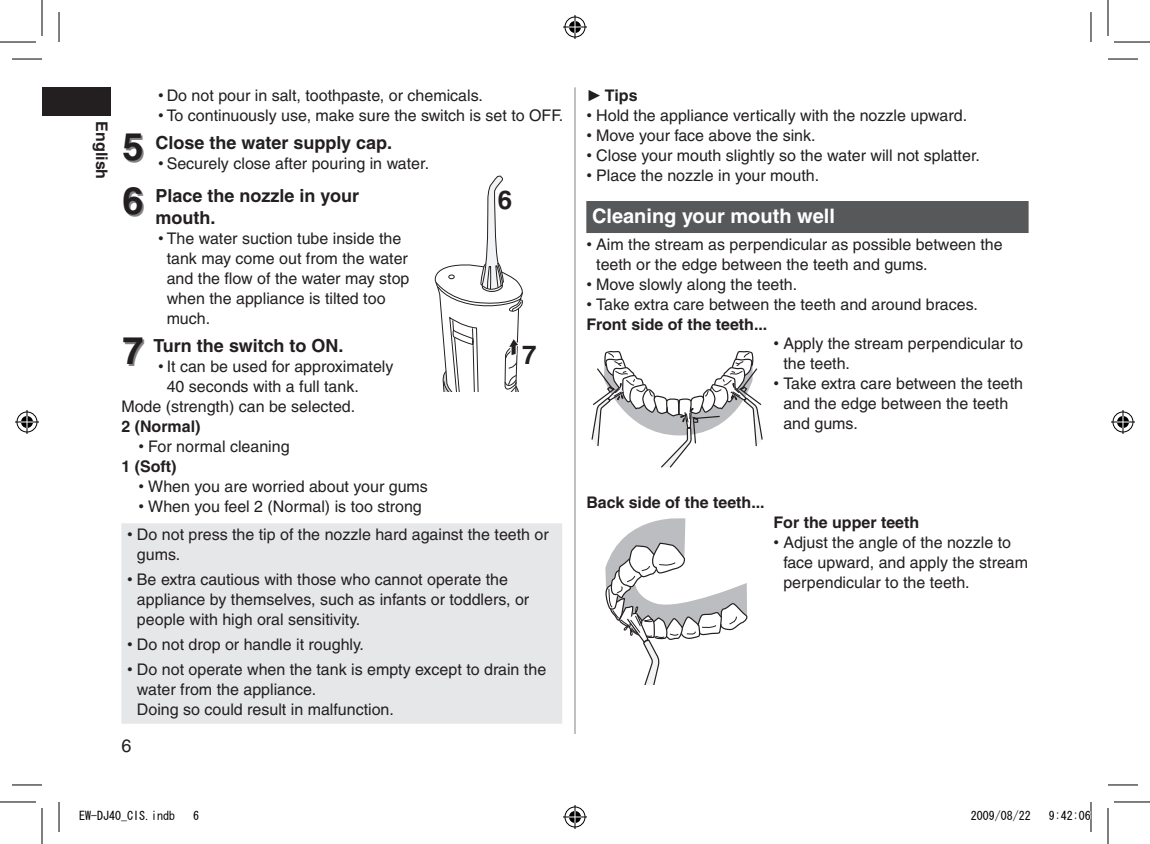
<style>
.page{position:relative;width:1150px;height:844px;background:#fff}
.page>*{position:absolute;margin:0;border:0;box-sizing:border-box;transform-origin:0 0}
.t1{font:700 26px "Helvetica";color:#231f20}
.t2{font:700 20px "Helvetica";color:#fff}
.t3{font:700 18px/22px "Helvetica";color:#231f20}
.t4{font:16px/20px "Helvetica";color:#231f20}
.t5{font:700 16px "Helvetica";color:#231f20}
.t6{font:12px "MS Gothic";color:#000}
.s1{font-family:"Arial"}
.s2{font-size:38px}
.s3{font-weight:700}
.s4{font-family:"Arial";font-weight:400}
</style>
<div class="page">
<div style="left:42px;top:87px;width:68px;height:29px;background:#231f20"></div>
<hr style="left:574px;top:87px;width:1px;height:647px;background:#808285">
<svg style="left:434px;top:176px;width:89px;height:215px"></svg>
<div style="left:121px;top:523px;width:441px;height:200px;background:#e6e7e9"></div>
<div style="left:586px;top:201px;width:442px;height:32px;background:#57585a"></div>
<svg style="left:591px;top:350px;width:172px;height:118px"></svg>
<svg style="left:605px;top:518px;width:143px;height:166px"></svg>
<hr style="left:12px;top:59px;width:30px;height:1px;background:#000">
<hr style="left:1108px;top:59px;width:30px;height:1px;background:#000">
<hr style="left:12px;top:784px;width:30px;height:1px;background:#000">
<hr style="left:1108px;top:784px;width:30px;height:1px;background:#000">
<hr style="left:59px;top:12px;width:1px;height:30px;background:#000">
<hr style="left:59px;top:802px;width:1px;height:30px;background:#000">
<hr style="left:1090px;top:12px;width:1px;height:30px;background:#000">
<hr style="left:1090px;top:802px;width:1px;height:30px;background:#000">
<hr style="left:0;top:42px;width:36px;height:1px;background:#000">
<hr style="left:1114px;top:42px;width:36px;height:1px;background:#000">
<hr style="left:0;top:801px;width:36px;height:1px;background:#000">
<hr style="left:1114px;top:801px;width:36px;height:1px;background:#000">
<hr style="left:42px;top:0;width:1px;height:36px;background:#000">
<hr style="left:42px;top:808px;width:1px;height:36px;background:#000">
<hr style="left:1107px;top:0;width:1px;height:36px;background:#000">
<hr style="left:1107px;top:808px;width:1px;height:36px;background:#000">
<svg style="left:563px;top:15px;width:24px;height:24px"></svg>
<svg style="left:563px;top:805px;width:24px;height:24px"></svg>
<svg style="left:15px;top:410px;width:24px;height:24px"></svg>
<svg style="left:1111px;top:410px;width:24px;height:24px"></svg>
<svg style="left:1090px;top:809px;width:1px;height:12px"></svg>
<p class="t5" style="left:112px;top:121px;width:59px;rotate:90deg">English</p>
<p class="t4" style="left:158px;top:85px;width:326px"><span class="s1">•</span> Do not pour in salt, toothpaste, or chemicals.</p>
<p class="t4" style="left:158px;top:105px;width:406px"><span class="s1">•</span> To continuously use, make sure the switch is set to OFF.</p>
<p class="t3" style="left:123px;top:131px;width:271px"><span class="s2">5</span> Close the water supply cap.</p>
<p class="t4" style="left:158px;top:153px;width:272px"><span class="s1">•</span> Securely close after pouring in water.</p>
<p class="t3" style="left:155px;top:185px;width:205px;text-indent:-33px"><span class="s2">6</span> Place the nozzle in your mouth.</p>
<p class="t4" style="left:167px;top:228px;width:244px;text-indent:-9px"><span class="s1">•</span> The water suction tube inside the tank may come out from the water and the flow of the water may stop when the appliance is tilted too much.</p>
<p class="t3" style="left:123px;top:334px;width:223px"><span class="s2">7</span> Turn the switch to ON.</p>
<p class="t4" style="left:158px;top:356px;width:237px"><span class="s1">•</span> It can be used for approximately</p>
<p class="t4" style="left:167px;top:376px;width:194px">40 seconds with a full tank.</p>
<p class="t4" style="left:121px;top:396px;width:235px">Mode (strength) can be selected.</p>
<p class="t5" style="left:121px;top:416px;width:81px">2 (Normal)</p>
<p class="t4" style="left:121px;top:436px;width:170px;text-indent:17px"><span class="s1">•</span> For normal cleaning<br><span class="s3">1 (Soft)</span></p>
<p class="t4" style="left:138px;top:476px;width:291px"><span class="s1">•</span> When you are worried about your gums</p>
<p class="t4" style="left:138px;top:496px;width:285px"><span class="s1">•</span> When you feel 2 (Normal) is too strong</p>
<p class="t4" style="left:137px;top:524px;width:413px;text-indent:-10px"><span class="s1">•</span> Do not press the tip of the nozzle hard against the teeth or gums.</p>
<p class="t4" style="left:137px;top:569px;width:394px;text-indent:-10px"><span class="s1">•</span> Be extra cautious with those who cannot operate the appliance by themselves, such as infants or toddlers, or people with high oral sensitivity.</p>
<p class="t4" style="left:127px;top:634px;width:238px"><span class="s1">•</span> Do not drop or handle it roughly.</p>
<p class="t4" style="left:137px;top:659px;width:411px;text-indent:-10px"><span class="s1">•</span> Do not operate when the tank is empty except to drain the water from the appliance.<br>Doing so could result in malfunction.</p>
<h1 class="t1" style="left:498px;top:184px;width:16px">6</h1>
<h1 class="t1" style="left:522px;top:339px;width:16px">7</h1>
<p class="t5" style="left:586px;top:86px;width:53px"><span class="s4">►</span> Tips</p>
<p class="t4" style="left:586px;top:105px;width:382px"><span class="s1">•</span> Hold the appliance vertically with the nozzle upward.</p>
<p class="t4" style="left:586px;top:125px;width:231px"><span class="s1">•</span> Move your face above the sink.</p>
<p class="t4" style="left:586px;top:145px;width:395px"><span class="s1">•</span> Close your mouth slightly so the water will not splatter.</p>
<p class="t4" style="left:586px;top:165px;width:234px"><span class="s1">•</span> Place the nozzle in your mouth.</p>
<p class="t2" style="left:592px;top:204px;width:244px">Cleaning your mouth well</p>
<p class="t4" style="left:596px;top:234px;width:408px;text-indent:-10px"><span class="s1">•</span> Aim the stream as perpendicular as possible between the teeth or the edge between the teeth and gums.</p>
<p class="t4" style="left:586px;top:274px;width:212px"><span class="s1">•</span> Move slowly along the teeth.</p>
<p class="t4" style="left:586px;top:295px;width:393px;line-height:19.4px"><span class="s1">•</span> Take extra care between the teeth and around braces.<br><span class="s3">Front side of the teeth...</span></p>
<p class="t4" style="left:783px;top:333px;width:241px;text-indent:-10px"><span class="s1">•</span> Apply the stream perpendicular to the teeth.</p>
<p class="t4" style="left:783px;top:373px;width:241px;text-indent:-10px"><span class="s1">•</span> Take extra care between the teeth and the edge between the teeth and gums.</p>
<p class="t5" style="left:586px;top:493px;width:180px">Back side of the teeth...</p>
<p class="t5" style="left:773px;top:512px;width:147px">For the upper teeth</p>
<p class="t4" style="left:783px;top:532px;width:246px;text-indent:-10px"><span class="s1">•</span> Adjust the angle of the nozzle to face upward, and apply the stream perpendicular to the teeth.</p>
<p class="t6" style="left:79px;top:809px;width:97px">EW-DJ40_CIS.indb</p>
<p class="t6" style="left:193px;top:809px;width:7px">6</p>
<p class="t6" style="left:971px;top:809px;width:61px">2009/08/22</p>
<p class="t6" style="left:1049px;top:809px;width:43px">9:42:06</p>
</div>
